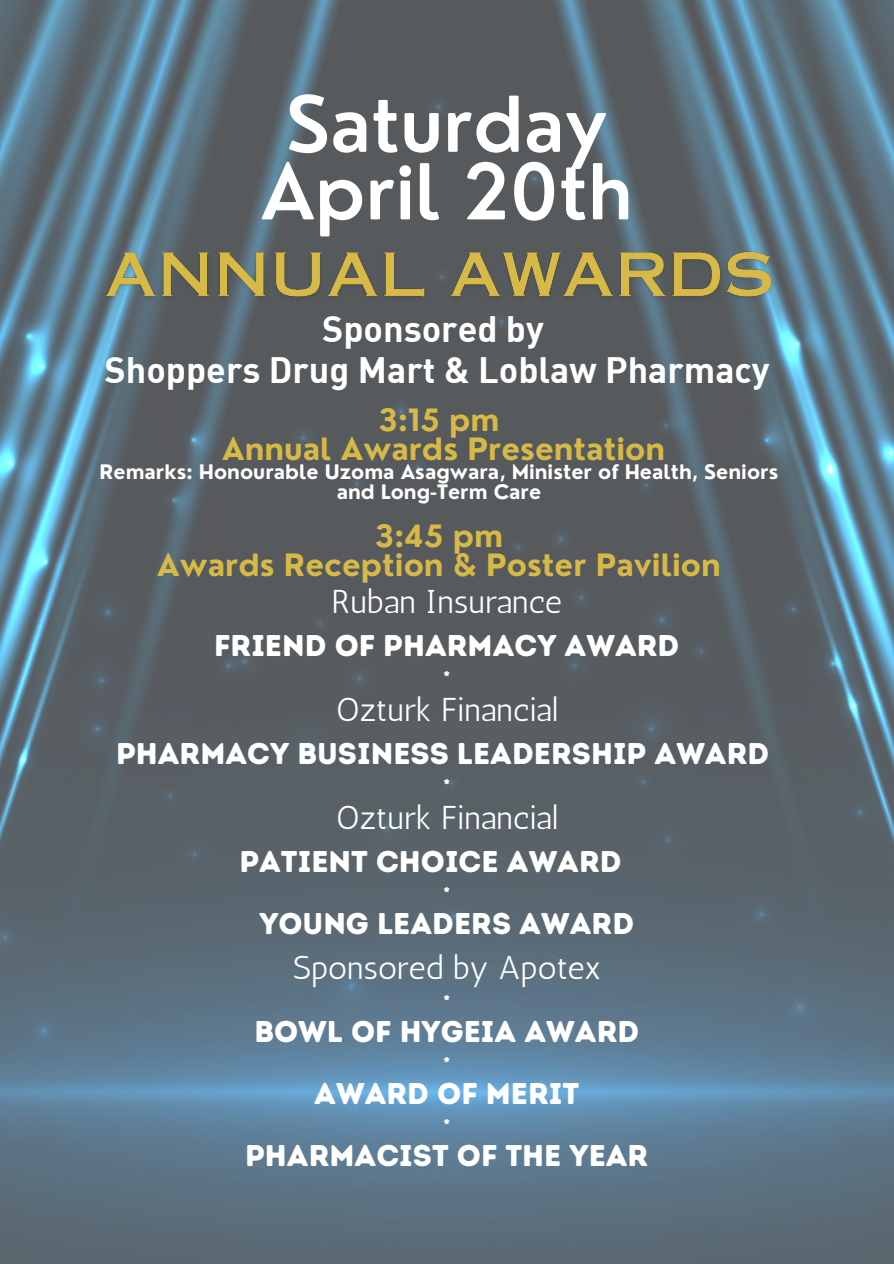
<style>
.page{position:relative;width:894px;height:1264px;background:#fff}
.page>*{position:absolute;margin:0;border:0;box-sizing:border-box;transform-origin:0 0}
.t1{font:600 75px/67.5px "Nourd";color:#fff;text-align:center}
.t2{font:36px/41.7px "DIN Bold";color:#fff;text-align:center}
.t3{font:33px "Antic";color:#fff}
.t4{font:30px "Intro Rust Base";color:#fff}
.t5{font:700 30px/29.2px "Nourd";color:#d6b946;text-align:center}
.t6{font:700 19.5px/19.2px "Nourd";color:#fff;text-align:center}
.t7{font:15px "Intro Rust Base";color:#fff}
</style>
<div class="page">
<img style="left:0;top:0;width:893px;height:1263px">
<img style="left:99px;top:246px;width:698px;height:66px">
<p class="t1" style="left:261px;top:90px;width:373px">Saturday<br>April 20th</p>
<h4 class="t2" style="left:105px;top:306px;width:666px">Sponsored by<br>Shoppers Drug Mart &amp; Loblaw Pharmacy</h4>
<h3 class="t5" style="left:378px;top:405px;width:122px">3:15 pm</h3>
<p class="t5" style="left:222px;top:434px;width:444px">Annual Awards Presentation</p>
<p class="t6" style="left:100px;top:462px;width:680px">Remarks: Honourable Uzoma Asagwara, Minister of Health, Seniors and Long-Term Care</p>
<p class="t5" style="left:157px;top:521px;width:565px">3:45 pm<br>Awards Reception &amp; Poster Pavilion</p>
<h1 class="t3" style="left:331px;top:582px;width:232px">Ruban Insurance</h1>
<h1 class="t4" style="left:214px;top:627px;width:466px">FRIEND OF PHARMACY AWARD</h1>
<h1 class="t7" style="left:443px;top:667px;width:7px">*</h1>
<h1 class="t3" style="left:336px;top:690px;width:223px">Ozturk Financial</h1>
<h1 class="t4" style="left:116px;top:735px;width:654px">PHARMACY BUSINESS LEADERSHIP AWARD</h1>
<h1 class="t7" style="left:443px;top:775px;width:7px">*</h1>
<h1 class="t3" style="left:336px;top:798px;width:223px">Ozturk Financial</h1>
<h1 class="t4" style="left:239px;top:843px;width:383px">PATIENT CHOICE AWARD</h1>
<h1 class="t7" style="left:443px;top:883px;width:7px">*</h1>
<h1 class="t4" style="left:259px;top:905px;width:376px">YOUNG LEADERS AWARD</h1>
<h1 class="t3" style="left:292px;top:948px;width:309px">Sponsored by Apotex</h1>
<h1 class="t7" style="left:443px;top:991px;width:7px">*</h1>
<h1 class="t4" style="left:254px;top:1013px;width:386px">BOWL OF HYGEIA AWARD</h1>
<h1 class="t7" style="left:443px;top:1053px;width:7px">*</h1>
<h1 class="t4" style="left:314px;top:1075px;width:266px">AWARD OF MERIT</h1>
<h1 class="t7" style="left:443px;top:1115px;width:7px">*</h1>
<h1 class="t4" style="left:245px;top:1137px;width:404px">PHARMACIST OF THE YEAR</h1>
</div>
